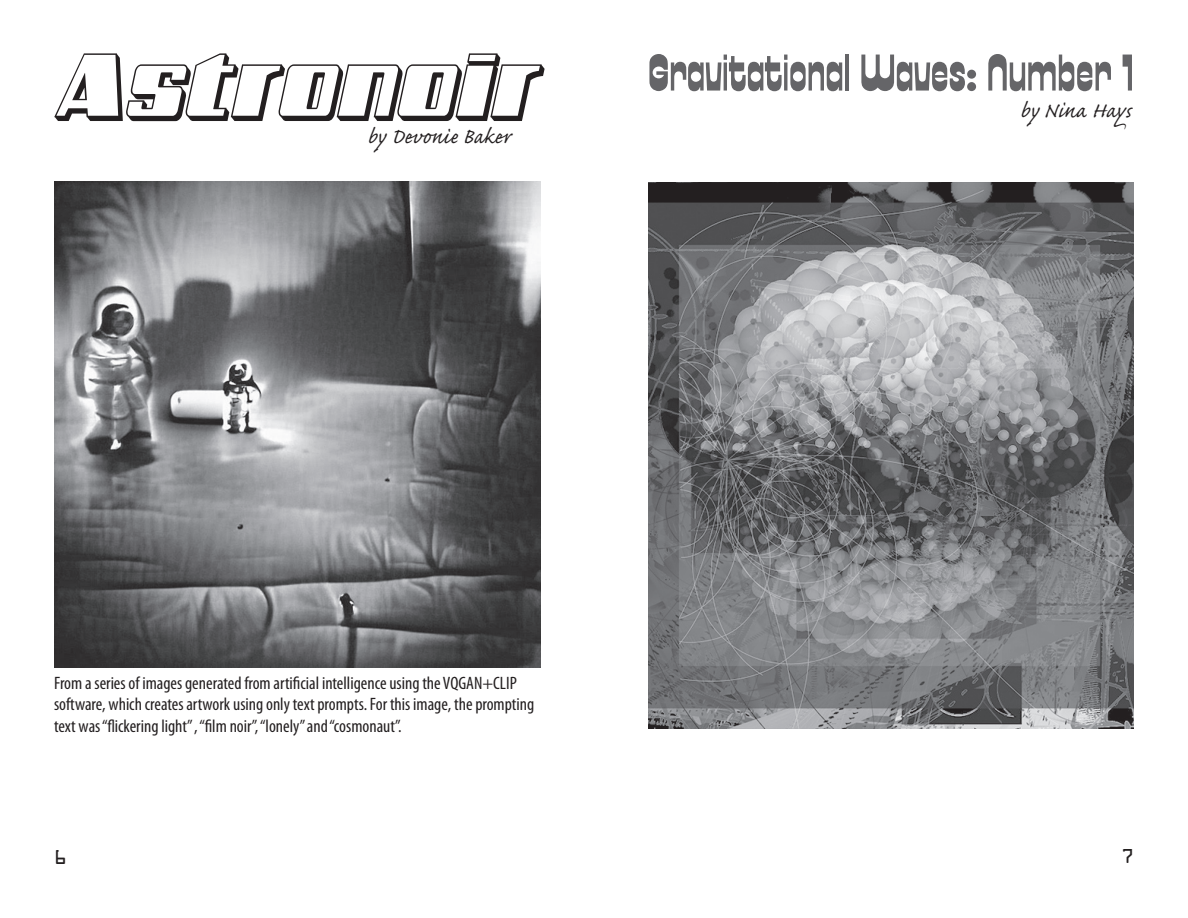
<style>
.page{position:relative;width:1188px;height:918px;background:#fff}
.page>*{position:absolute;margin:0;border:0;box-sizing:border-box;transform-origin:0 0}
.t1{font:103.5px "Galactic Storm 3 D Italic";color:#231f20}
.t2{font:54px "Zipper Std";color:#656568}
.t3{font:27px "Caflisch Script Pro";letter-spacing:.005em;color:#231f20}
.t4{font:condensed 18px/21.6px "Myriad Pro";color:#231f20}
.t5{font:18px "OCRA Std";color:#231f20}
</style>
<div class="page">
<img style="left:54px;top:181px;width:487px;height:487px">
<img style="left:648px;top:182px;width:486px;height:547px">
<h1 class="t1" style="left:54px;top:30px;width:483px">Astronoir</h1>
<h3 class="t3" style="left:368px;top:122px;width:144px">by Devonie Baker</h3>
<h2 class="t2" style="left:648px;top:43px;width:487px">Gravitational Waves: Number 1</h2>
<h3 class="t3" style="left:1021px;top:96px;width:112px">by Nina Hays</h3>
<p class="t4" style="left:54px;top:672px;width:482px">From a series of images generated from artificial intelligence using the VQGAN+CLIP software, which creates artwork using only text prompts. For this image, the prompting text was “flickering light” , “film noir”, “lonely” and “cosmonaut”.</p>
<p class="t5" style="left:54px;top:849px;width:14px">6</p>
<p class="t5" style="left:1121px;top:848px;width:14px">7</p>
</div>
